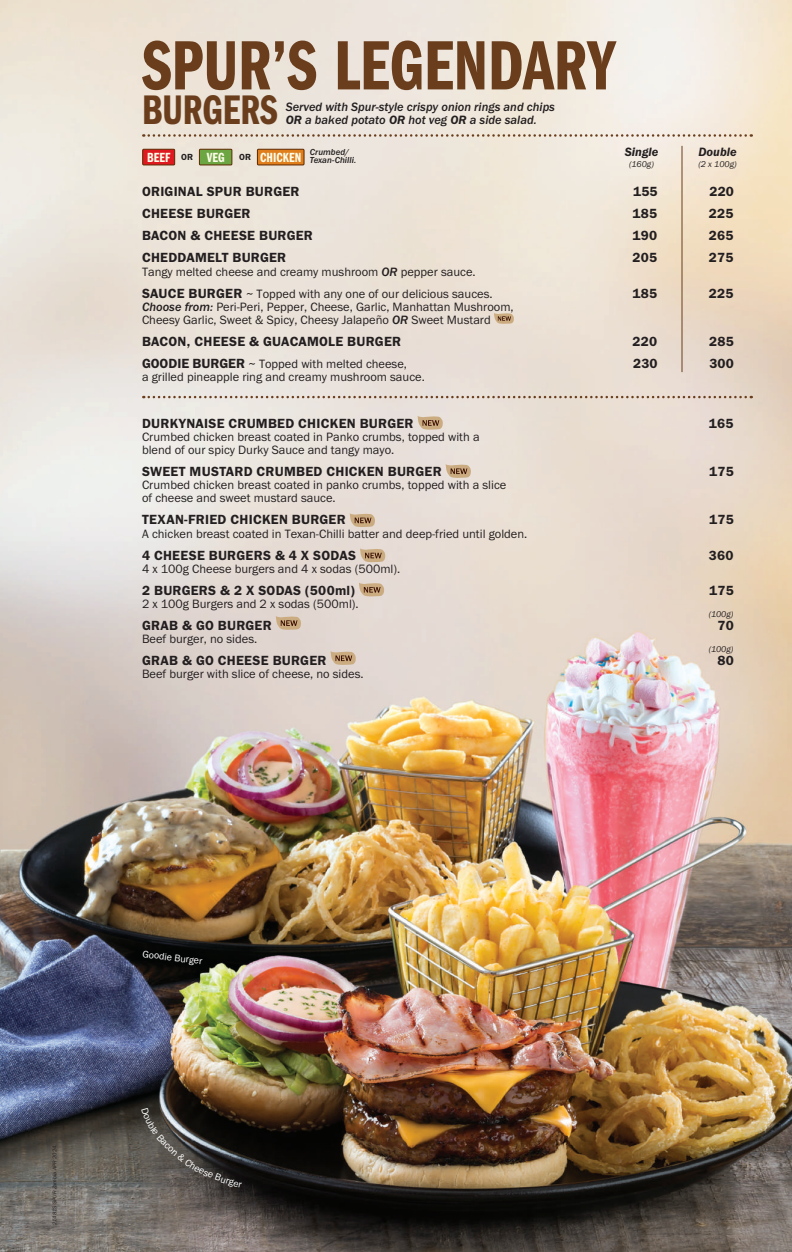
<style>
.page{position:relative;width:792px;height:1252px;background:#fff}
.page>*{position:absolute;margin:0;border:0;box-sizing:border-box;transform-origin:0 0}
.t1{font:72.12px "Franklin Gothic URW Com Dem";color:#6a3e1d}
.t2{font:42.75px "Franklin Gothic URW Com Dem";color:#6a3e1d}
.t3{font:13.75px "Franklin Gothic URW Dem";letter-spacing:.02em;color:#231f20}
.t4{font:13.75px "Franklin Gothic URW Com Dem";color:#fdfce9}
.t5{font:12.5px/13.1px "Franklin Gothic URW Boo";color:#231f20}
.t6{font:12.5px/13.8px "Franklin Gothic URW Med Ita";color:#231f20}
.t7{font:12.5px "Franklin Gothic URW Dem Ita";color:#231f20}
.t8{font:10px "Franklin Gothic URW Boo";color:#fff}
.t9{font:9px/8.6px "Franklin Gothic URW Med Ita";letter-spacing:.005em;color:#231f20}
.t10{font:8.75px "Franklin Gothic URW Boo Ita";color:#231f20}
.t11{font:5.62px "Franklin Gothic URW Boo Ita";color:#231f20}
.s1{font-family:"Franklin Gothic URW Dem Ita"}
.s2{font-family:"Franklin Gothic URW Dem";font-size:9.12px;color:#231f20}
.s3{font-family:"Franklin Gothic URW Med Ita"}
.s4{font-family:"Franklin Gothic URW Dem";font-size:13.75px}
</style>
<div class="page">
<img style="left:0;top:0;width:791px;height:1251px">
<svg style="left:494px;top:313px;width:20px;height:11px"></svg>
<svg style="left:143px;top:134px;width:608px;height:3px;background:#c6b3a2"></svg>
<div style="left:143px;top:149px;width:32px;height:16px;background:#de1920"></div>
<div style="left:142px;top:149px;width:33px;height:16px;border:1px solid #5d2700"></div>
<div style="left:257px;top:149px;width:47px;height:16px;background:#df7e1a"></div>
<div style="left:257px;top:149px;width:47px;height:16px;border:1px solid #5d2700"></div>
<div style="left:199px;top:149px;width:33px;height:16px;background:#6ba642"></div>
<div style="left:199px;top:149px;width:33px;height:16px;border:1px solid #5d2700"></div>
<svg style="left:143px;top:396px;width:608px;height:2px"></svg>
<hr style="left:681px;top:146px;width:1px;height:226px;background:#6a3e1d">
<svg style="left:417px;top:415px;width:26px;height:15px"></svg>
<svg style="left:445px;top:464px;width:26px;height:14px"></svg>
<svg style="left:349px;top:513px;width:26px;height:15px"></svg>
<svg style="left:360px;top:548px;width:25px;height:15px"></svg>
<svg style="left:359px;top:582px;width:25px;height:15px"></svg>
<svg style="left:276px;top:615px;width:25px;height:15px"></svg>
<svg style="left:330px;top:650px;width:26px;height:15px"></svg>
<svg style="left:786px;top:1249px;width:6px;height:3px"></svg>
<svg style="left:142px;top:949px;width:38px;height:12px"></svg>
<svg style="left:199px;top:958px;width:3px;height:5px"></svg>
<svg style="left:141px;top:1107px;width:101px;height:80px;background:#3f3c39"></svg>
<h1 class="t1" style="left:142px;top:15px;width:475px">SPUR’S LEGENDARY</h1>
<h2 class="t2" style="left:142px;top:80px;width:137px">BURGERS</h2>
<p class="t6" style="left:285px;top:99px;width:271px">Served with Spur-style crispy onion rings and chips<br><span class="s1">OR</span> a baked potato <span class="s1">OR</span> hot veg <span class="s1">OR</span> a side salad.</p>
<p class="t4" style="left:147px;top:147px;width:156px">BEEF <span class="s2">OR</span> VEG <span class="s2">OR</span> CHICKEN</p>
<p class="t9" style="left:310px;top:147px;width:48px">Crumbed /<br>Texan-Chilli.</p>
<p class="t7" style="left:624px;top:144px;width:35px">Single</p>
<p class="t10" style="left:629px;top:158px;width:26px">(160g)</p>
<p class="t7" style="left:698px;top:144px;width:40px">Double</p>
<p class="t10" style="left:698px;top:158px;width:40px">(2 x 100g)</p>
<p class="t3" style="left:142px;top:183px;width:159px">ORIGINAL SPUR BURGER</p>
<p class="t3" style="left:633px;top:183px;width:26px">155</p>
<p class="t3" style="left:709px;top:183px;width:26px">220</p>
<p class="t3" style="left:142px;top:205px;width:110px">CHEESE BURGER</p>
<p class="t3" style="left:632px;top:205px;width:26px">185</p>
<p class="t3" style="left:708px;top:205px;width:26px">225</p>
<p class="t3" style="left:142px;top:227px;width:172px">BACON &amp; CHEESE BURGER</p>
<p class="t3" style="left:632px;top:227px;width:26px">190</p>
<p class="t3" style="left:708px;top:227px;width:26px">265</p>
<p class="t3" style="left:142px;top:249px;width:146px">CHEDDAMELT BURGER</p>
<p class="t3" style="left:632px;top:249px;width:26px">205</p>
<p class="t3" style="left:708px;top:249px;width:26px">275</p>
<p class="t5" style="left:142px;top:260px;width:352px;line-height:22px">Tangy melted cheese and creamy mushroom <span class="s3">OR</span> pepper sauce.<br><span class="s4">SAUCE BURGER</span> ~ Topped with any one of our delicious sauces.</p>
<p class="t3" style="left:632px;top:284px;width:26px">185</p>
<p class="t3" style="left:708px;top:284px;width:26px">225</p>
<p class="t5" style="left:142px;top:300px;width:373px"><span class="s3">Choose from:</span> Peri-Peri, Pepper, Cheese, Garlic, Manhattan Mushroom,<br>Cheesy Garlic, Sweet &amp; Spicy, Cheesy Jalapeño <span class="s3">OR</span> Sweet Mustard</p>
<p class="t3" style="left:142px;top:333px;width:260px">BACON, CHEESE &amp; GUACAMOLE BURGER</p>
<p class="t3" style="left:632px;top:333px;width:26px">220</p>
<p class="t3" style="left:708px;top:333px;width:26px">285</p>
<p class="t5" style="left:142px;top:357px;width:266px"><span class="s4">GOODIE BURGER</span> ~ Topped with melted cheese,</p>
<p class="t3" style="left:633px;top:355px;width:26px">230</p>
<p class="t3" style="left:709px;top:355px;width:26px">300</p>
<p class="t5" style="left:142px;top:370px;width:284px">a grilled pineapple ring and creamy mushroom sauce.</p>
<p class="t3" style="left:142px;top:415px;width:273px">DURKYNAISE CRUMBED CHICKEN BURGER</p>
<p class="t3" style="left:708px;top:415px;width:26px">165</p>
<p class="t5" style="left:142px;top:430px;width:339px">Crumbed chicken breast coated in Panko crumbs, topped with a blend of our spicy Durky Sauce and tangy mayo.</p>
<p class="t3" style="left:142px;top:463px;width:301px">SWEET MUSTARD CRUMBED CHICKEN BURGER</p>
<p class="t3" style="left:708px;top:463px;width:26px">175</p>
<p class="t5" style="left:142px;top:478px;width:365px">Crumbed chicken breast coated in panko crumbs, topped with a slice of cheese and sweet mustard sauce.</p>
<p class="t3" style="left:142px;top:511px;width:205px">TEXAN-FRIED CHICKEN BURGER</p>
<p class="t3" style="left:708px;top:511px;width:26px">175</p>
<p class="t5" style="left:142px;top:526px;width:386px">A chicken breast coated in Texan-Chilli batter and deep-fried until golden.</p>
<p class="t3" style="left:142px;top:546px;width:215px">4 CHEESE BURGERS &amp; 4 X SODAS</p>
<p class="t3" style="left:708px;top:546px;width:26px">360</p>
<p class="t5" style="left:142px;top:561px;width:260px">4 x 100g Cheese burgers and 4 x sodas (500ml).</p>
<p class="t3" style="left:142px;top:581px;width:214px">2 BURGERS &amp; 2 X SODAS (500ml)</p>
<p class="t3" style="left:708px;top:581px;width:26px">175</p>
<p class="t5" style="left:142px;top:596px;width:218px">2 x 100g Burgers and 2 x sodas (500ml).</p>
<p class="t3" style="left:142px;top:616px;width:131px">GRAB &amp; GO BURGER</p>
<p class="t3" style="left:717px;top:616px;width:18px">70</p>
<p class="t5" style="left:142px;top:632px;width:117px">Beef burger, no sides.</p>
<p class="t3" style="left:142px;top:651px;width:186px">GRAB &amp; GO CHEESE BURGER</p>
<p class="t3" style="left:717px;top:651px;width:18px">80</p>
<p class="t5" style="left:142px;top:667px;width:223px">Beef burger with slice of cheese, no sides.</p>
<p class="t10" style="left:708px;top:608px;width:26px">(100g)</p>
<p class="t10" style="left:708px;top:643px;width:26px">(100g)</p>
<p class="t11" style="left:51px;top:1225px;width:82px;rotate:-90deg">21481S SPUR Zambia APR 2024.</p>
<p class="t8" style="left:181px;top:952px;width:20px;rotate:6deg">urge</p>
</div>
